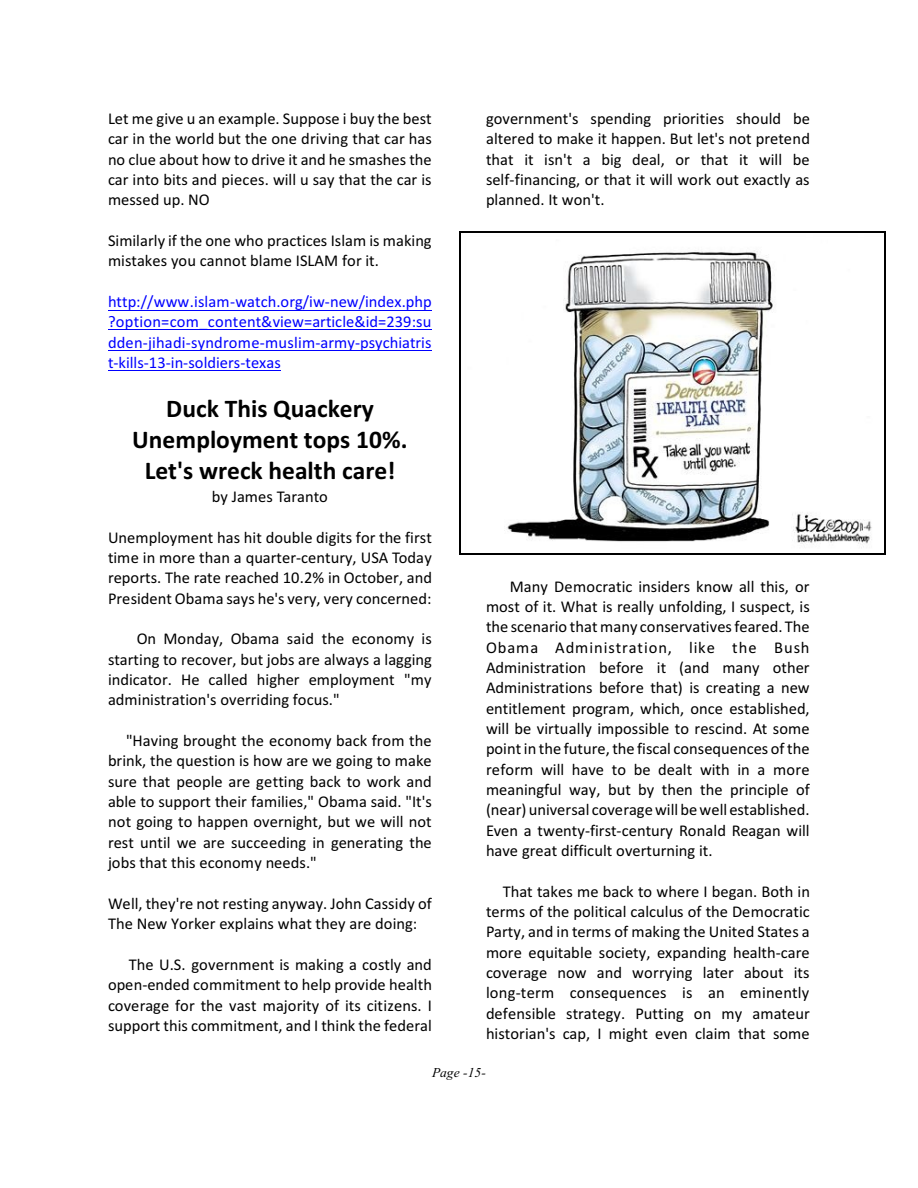
<style>
.page{position:relative;width:918px;height:1188px;background:#fff}
.page>*{position:absolute;margin:0;border:0;box-sizing:border-box;transform-origin:0 0}
.t1{font:700 25.5px/31.2px "Calibri";color:#000;text-align:center}
.t2{font:16.5px/20.4px "Calibri";color:#000;text-align:justify}
.t3{font:16.5px/20.4px "Calibri";color:#00f;text-align:justify}
.t4{font:italic 13.5px "Times New Roman";color:#000}
</style>
<div class="page">
<hr style="left:108px;top:310px;width:324px;height:1px;background:#00f">
<hr style="left:108px;top:329px;width:324px;height:1px;background:#00f">
<hr style="left:108px;top:350px;width:324px;height:1px;background:#00f">
<hr style="left:108px;top:370px;width:173px;height:1px;background:#00f">
<img style="left:460px;top:233px;width:424px;height:321px">
<hr style="left:459px;top:231px;width:1px;height:324px;background:#000">
<hr style="left:884px;top:231px;width:1px;height:324px;background:#000">
<hr style="left:459px;top:231px;width:426px;height:2px;background:#000">
<hr style="left:459px;top:554px;width:426px;height:1px;background:#000">
<p class="t2" style="left:108px;top:110px;width:325px">Let me give u an example. Suppose i buy the best car in the world but the one driving that car has no clue about how to drive it and he smashes the car into bits and pieces. will u say that the car is messed up. NO</p>
<p class="t2" style="left:108px;top:232px;width:325px">Similarly if the one who practices Islam is making mistakes you cannot blame ISLAM for it.</p>
<p class="t3" style="left:108px;top:293px;width:325px">http://www.islam-watch.org/iw-new/index.php ?option=com_content&amp;view=article&amp;id=239:su dden-jihadi-syndrome-muslim-army-psychiatris t-kills-13-in-soldiers-texas</p>
<h1 class="t1" style="left:132px;top:395px;width:277px">Duck This Quackery<br>Unemployment tops 10%.<br>Let's wreck health care!</h1>
<p class="t2" style="left:212px;top:488px;width:118px">by James Taranto</p>
<p class="t2" style="left:108px;top:528px;width:326px">Unemployment has hit double digits for the first time in more than a quarter-century, USA Today reports. The rate reached 10.2% in October, and President Obama says he's very, very concerned:</p>
<p class="t2" style="left:108px;top:630px;width:325px;text-indent:29px">On Monday, Obama said the economy is starting to recover, but jobs are always a lagging indicator. He called higher employment "my administration's overriding focus."</p>
<p class="t2" style="left:108px;top:732px;width:325px;text-indent:18px">"Having brought the economy back from the brink, the question is how are we going to make sure that people are getting back to work and able to support their families," Obama said. "It's not going to happen overnight, but we will not rest until we are succeeding in generating the jobs that this economy needs."</p>
<p class="t2" style="left:108px;top:894px;width:325px">Well, they're not resting anyway. John Cassidy of<br>The New Yorker explains what they are doing:</p>
<p class="t2" style="left:108px;top:956px;width:326px;text-indent:21px">The U.S. government is making a costly and open-ended commitment to help provide health coverage for the vast majority of its citizens. I support this commitment, and I think the federal</p>
<p class="t2" style="left:486px;top:110px;width:326px">government's spending priorities should be altered to make it happen. But let's not pretend that it isn't a big deal, or that it will be self-financing, or that it will work out exactly as planned. It won't.</p>
<p class="t2" style="left:486px;top:577px;width:325px;text-indent:24px">Many Democratic insiders know all this, or most of it. What is really unfolding, I suspect, is the scenario that many conservatives feared. The Obama Administration, like the Bush Administration before it (and many other Administrations before that) is creating a new entitlement program, which, once established, will be virtually impossible to rescind. At some point in the future, the fiscal consequences of the reform will have to be dealt with in a more meaningful way, but by then the principle of (near) universal coverage will be well established.<br>Even a twenty-first-century Ronald Reagan will have great difficult overturning it.</p>
<p class="t2" style="left:486px;top:882px;width:326px;text-indent:17px">That takes me back to where I began. Both in terms of the political calculus of the Democratic Party, and in terms of making the United States a more equitable society, expanding health-care coverage now and worrying later about its long-term consequences is an eminently defensible strategy. Putting on my amateur historian's cap, I might even claim that some</p>
<p class="t4" style="left:432px;top:1067px;width:55px">Page -15-</p>
</div>
